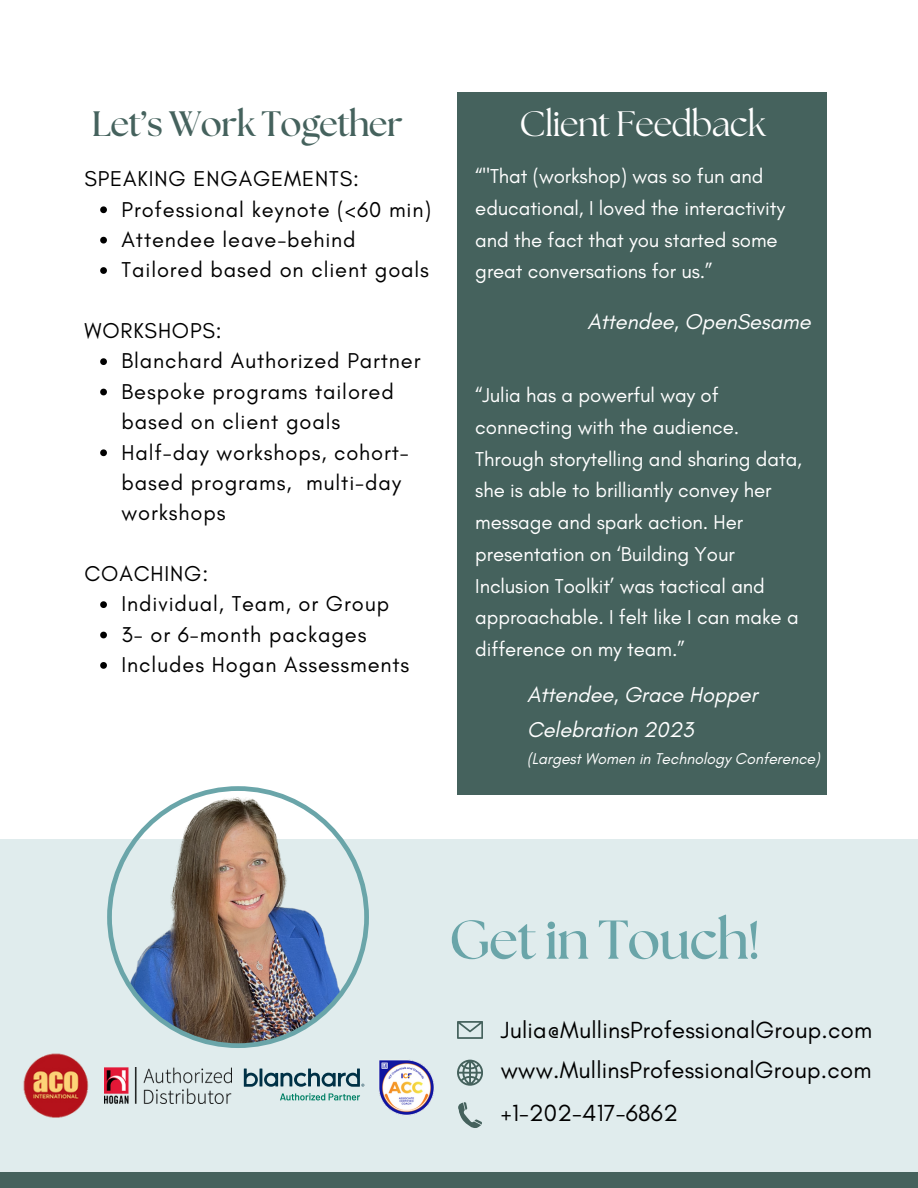
<style>
.page{position:relative;width:918px;height:1188px;background:#fff}
.page>*{position:absolute;margin:0;border:0;box-sizing:border-box;transform-origin:0 0}
.t1{font:700 54.6px "The Seasons";letter-spacing:-.02em;color:#6aa5a9}
.t2{font:700 35.25px "The Seasons";letter-spacing:-.02em;color:#45625d}
.t3{font:35.25px "The Seasons";letter-spacing:-.02em;color:#fff}
.t4{font:23.7px "Glacial Indifference";letter-spacing:.01em;color:#000}
.t5{font:21.9px/30.3px "Glacial Indifference";letter-spacing:.04em;color:#000}
.t6{font:italic 21.9px/34.8px "Glacial Indifference";letter-spacing:-.005em;color:#fff}
.t7{font:20.4px/31.8px "Glacial Indifference";letter-spacing:-.005em;color:#fff}
.t8{font:italic 15.9px "Glacial Indifference";letter-spacing:-.005em;color:#fff}
</style>
<div class="page">
<div style="left:0;top:840px;width:918px;height:348px;background:#e0eced"></div>
<img style="left:107px;top:786px;width:262px;height:262px">
<svg style="left:457px;top:1060px;width:26px;height:26px"></svg>
<svg style="left:457px;top:1021px;width:26px;height:18px"></svg>
<div style="left:457px;top:92px;width:369px;height:702px;background:#45625d"></div>
<div style="left:0;top:1172px;width:918px;height:16px;background:#45625d"></div>
<svg style="left:458px;top:1102px;width:24px;height:26px"></svg>
<svg style="left:100px;top:206px;width:7px;height:7px"></svg>
<svg style="left:100px;top:237px;width:7px;height:7px"></svg>
<svg style="left:100px;top:267px;width:7px;height:7px"></svg>
<svg style="left:100px;top:358px;width:7px;height:7px"></svg>
<svg style="left:100px;top:389px;width:7px;height:6px"></svg>
<svg style="left:100px;top:449px;width:7px;height:7px"></svg>
<svg style="left:100px;top:601px;width:7px;height:7px"></svg>
<svg style="left:100px;top:632px;width:7px;height:6px"></svg>
<svg style="left:100px;top:662px;width:7px;height:7px"></svg>
<svg style="left:244px;top:1069px;width:120px;height:18px"></svg>
<svg style="left:280px;top:1093px;width:80px;height:7px"></svg>
<img style="left:104px;top:1068px;width:127px;height:36px">
<img style="left:379px;top:1060px;width:55px;height:56px">
<img style="left:23px;top:1053px;width:66px;height:65px">
<p class="t2" style="left:92px;top:108px;width:313px">Let’s Work Together</p>
<p class="t5" style="left:84px;top:163px;width:276px">SPEAKING ENGAGEMENTS:</p>
<p class="t5" style="left:122px;top:194px;width:311px">Professional keynote (&lt;60 min)</p>
<p class="t5" style="left:122px;top:224px;width:236px">Attendee leave-behind</p>
<p class="t5" style="left:122px;top:254px;width:309px">Tailored based on client goals</p>
<p class="t5" style="left:84px;top:315px;width:139px">WORKSHOPS:</p>
<p class="t5" style="left:122px;top:346px;width:300px">Blanchard Authorized Partner</p>
<p class="t5" style="left:122px;top:376px;width:274px">Bespoke programs tailored based on client goals</p>
<p class="t5" style="left:122px;top:437px;width:289px">Half-day workshops, cohort&shy;based programs, multi-day workshops</p>
<p class="t5" style="left:84px;top:558px;width:125px">COACHING:</p>
<p class="t5" style="left:122px;top:589px;width:269px">Individual, Team, or Group</p>
<p class="t5" style="left:122px;top:619px;width:246px">3- or 6-month packages</p>
<p class="t5" style="left:122px;top:649px;width:289px">Includes Hogan Assessments</p>
<p class="t3" style="left:520px;top:108px;width:248px">Client Feedback</p>
<p class="t7" style="left:475px;top:160px;width:311px">“"That (workshop) was so fun and educational, I loved the interactivity and the fact that you started some great conversations for us.”</p>
<p class="t6" style="left:587px;top:304px;width:225px">Attendee, OpenSesame</p>
<p class="t7" style="left:475px;top:379px;width:328px">“Julia has a powerful way of connecting with the audience.<br>Through storytelling and sharing data, she is able to brilliantly convey her message and spark action. Her presentation on ‘Building Your<br>Inclusion Toolkit’ was tactical and approachable. I felt like I can make a difference on my team.”</p>
<p class="t6" style="left:527px;top:677px;width:232px">Attendee, Grace Hopper<br>Celebration 2023</p>
<p class="t8" style="left:527px;top:749px;width:295px">(Largest Women in Technology Conference)</p>
<p class="t1" style="left:449px;top:915px;width:313px">Get in Touch!</p>
<p class="t4" style="left:501px;top:1015px;width:373px">Julia@MullinsProfessionalGroup.com</p>
<p class="t4" style="left:501px;top:1056px;width:372px">www.MullinsProfessionalGroup.com</p>
<p class="t4" style="left:501px;top:1099px;width:179px">+1-202-417-6862</p>
</div>
